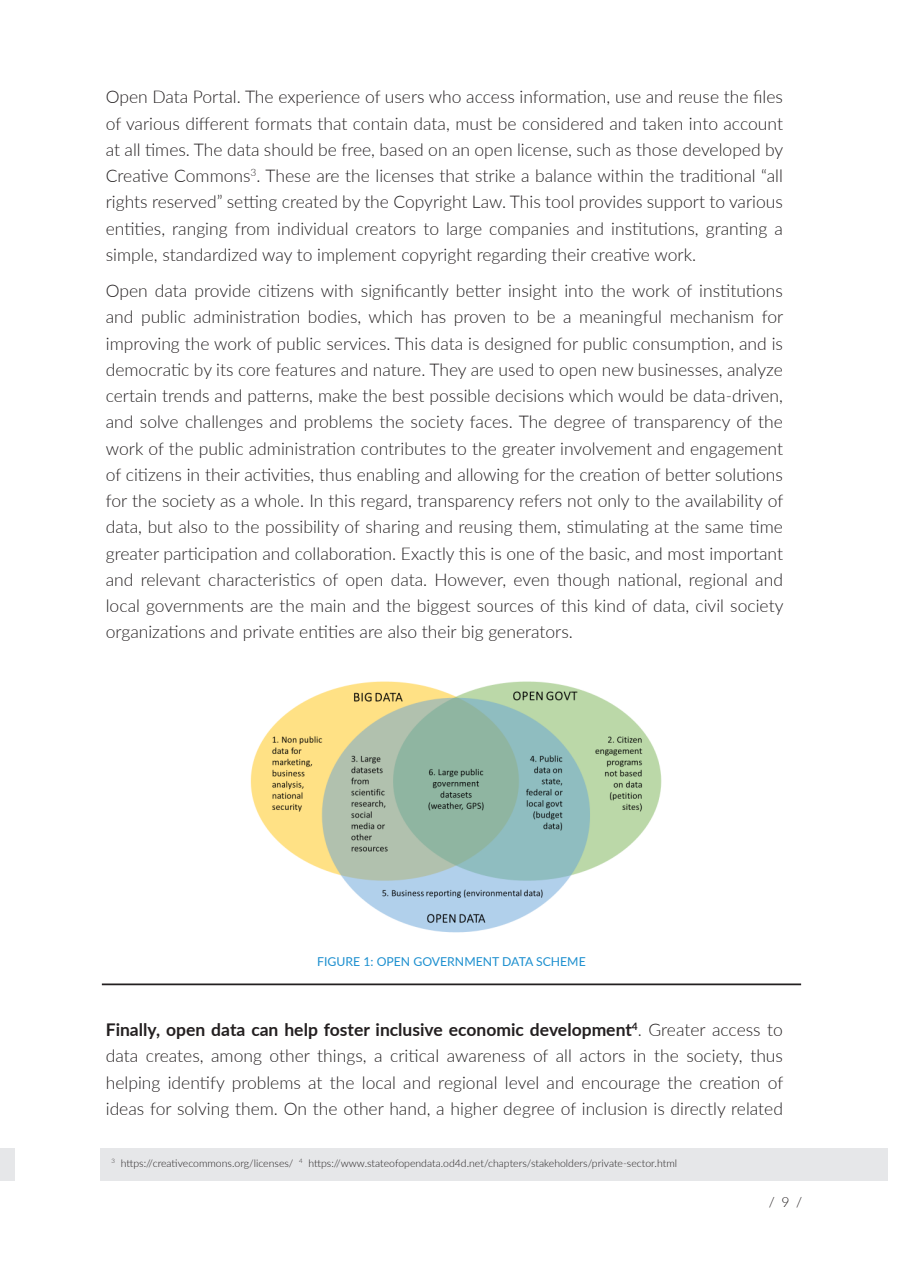
<style>
.page{position:relative;width:903px;height:1270px;background:#fff}
.page>*{position:absolute;margin:0;border:0;box-sizing:border-box;transform-origin:0 0}
.Paragraph_Style_2{font:300 17.5px/26.2px "Lato";color:#231f20;text-align:justify}
.t1{font:300 14px "Lato";color:#231f20}
.t2{font:12.25px "Lato";color:#1c8fcf}
.t3{font:300 10.5px "Lato";color:#231f20}
.s1{font-weight:700}
</style>
<div class="page">
<div style="left:0;top:1148px;width:15px;height:33px;background:#e6e7e9"></div>
<div style="left:101px;top:1148px;width:787px;height:33px;background:#e6e7e9"></div>
<hr style="left:102px;top:983px;width:699px;height:2px;background:#231f20">
<img style="left:250px;top:681px;width:412px;height:252px">
<p class="Paragraph_Style_2" style="left:106px;top:83px;width:679px">Open Data Portal. The experience of users who access information, use and reuse the files of various different formats that contain data, must be considered and taken into account at all times. The data should be free, based on an open license, such as those developed by Creative Commons<sup>3</sup>. These are the licenses that strike a balance within the traditional “all rights reserved” setting created by the Copyright Law. This tool provides support to various entities, ranging from individual creators to large companies and institutions, granting a simple, standardized way to implement copyright regarding their creative work.</p>
<p class="Paragraph_Style_2" style="left:106px;top:277px;width:679px">Open data provide citizens with significantly better insight into the work of institutions and public administration bodies, which has proven to be a meaningful mechanism for improving the work of public services. This data is designed for public consumption, and is democratic by its core features and nature. They are used to open new businesses, analyze certain trends and patterns, make the best possible decisions which would be data-driven, and solve challenges and problems the society faces. The degree of transparency of the work of the public administration contributes to the greater involvement and engagement of citizens in their activities, thus enabling and allowing for the creation of better solutions for the society as a whole. In this regard, transparency refers not only to the availability of data, but also to the possibility of sharing and reusing them, stimulating at the same time greater participation and collaboration. Exactly this is one of the basic, and most important and relevant characteristics of open data. However, even though national, regional and local governments are the main and the biggest sources of this kind of data, civil society organizations and private entities are also their big generators.</p>
<p class="t2" style="left:317px;top:953px;width:270px">FIGURE 1: OPEN GOVERNMENT DATA SCHEME</p>
<p class="Paragraph_Style_2" style="left:106px;top:1016px;width:679px"><span class="s1">Finally, open data can help foster inclusive economic development</span><sup>4</sup>. Greater access to data creates, among other things, a critical awareness of all actors in the society, thus helping identify problems at the local and regional level and encourage the creation of ideas for solving them. On the other hand, a higher degree of inclusion is directly related</p>
<p class="t3" style="left:112px;top:1155px;width:567px"><sup>3</sup> https://creativecommons.org/licenses/ <sup>4</sup> https://www.stateofopendata.od4d.net/chapters/stakeholders/private-sector.html</p>
<p class="t1" style="left:769px;top:1192px;width:35px">/ 9 /</p>
</div>
